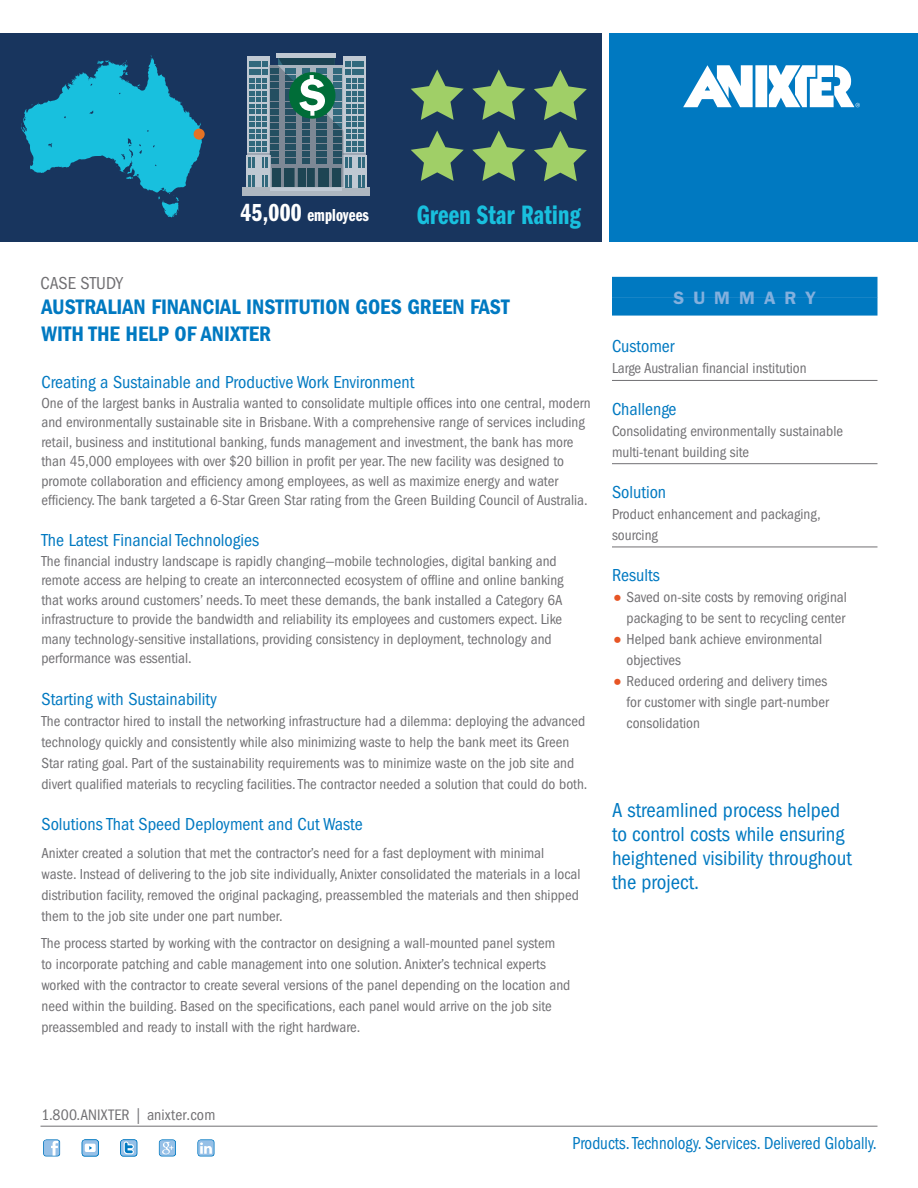
<style>
.page{position:relative;width:918px;height:1188px;background:#fff}
.page>*{position:absolute;margin:0;border:0;box-sizing:border-box;transform-origin:0 0}
.t1{font:27.6px "ITC Franklin Gothic Std Dm Cp";letter-spacing:.01em;color:#18c0de}
.t2{font:21.75px/27px "ITC Franklin Gothic Std Dm Cd";color:#0079c1}
.t3{font:condensed 21px/24px "ITC Franklin Gothic Std";color:#0079c1}
.t4{font:condensed 18px "ITC Franklin Gothic Std";color:#0079c1}
.t5{font:condensed 18px "ITC Franklin Gothic Std";color:#0079c1;scale:.93 1}
.t6{font:18px "ITC Franklin Gothic Std Dm Cp";letter-spacing:.01em;color:#fff}
.t7{font:condensed 18px "ITC Franklin Gothic Std";color:#717073}
.t8{font:600 18px "ITC Franklin Gothic Std";letter-spacing:.5em;color:#83b0de}
.t9{font:condensed 15.75px "ITC Franklin Gothic Std";letter-spacing:.01em;color:#717073}
.t10{font:condensed 15px/21px "ITC Franklin Gothic Std";color:#717073}
.s1{font-size:25.5px}
.s2{font-family:"ITC Franklin Gothic Std Hvy";font-stretch:normal;font-size:18px;color:#e75525}
</style>
<div class="page">
<hr style="left:40px;top:1126px;width:838px;height:1px;background:#717073">
<svg style="left:43px;top:1139px;width:17px;height:18px"></svg>
<svg style="left:120px;top:1139px;width:17px;height:18px"></svg>
<svg style="left:82px;top:1139px;width:17px;height:18px"></svg>
<svg style="left:159px;top:1139px;width:17px;height:18px"></svg>
<svg style="left:197px;top:1139px;width:18px;height:18px"></svg>
<div style="left:609px;top:34px;width:309px;height:208px;background:#0079c1"></div>
<div style="left:755px;top:65px;width:12px;height:42px;background:#fff"></div>
<svg style="left:683px;top:65px;width:70px;height:42px"></svg>
<svg style="left:769px;top:65px;width:91px;height:42px"></svg>
<div style="left:0;top:34px;width:602px;height:208px;background:#18355e"></div>
<svg style="left:21px;top:55px;width:181px;height:162px"></svg>
<hr style="left:277px;top:53px;width:59px;height:4px;background:#c0c9d3">
<div style="left:246px;top:155px;width:25px;height:32px;background:#c0c9d3"></div>
<div style="left:243px;top:187px;width:127px;height:9px;background:#aeb7c0"></div>
<div style="left:342px;top:155px;width:25px;height:32px;background:#c0c9d3"></div>
<hr style="left:271px;top:187px;width:71px;height:4px;background:#c0c9d3">
<svg style="left:247px;top:57px;width:119px;height:130px"></svg>
<svg style="left:193px;top:128px;width:12px;height:12px"></svg>
<svg style="left:472px;top:131px;width:53px;height:50px"></svg>
<svg style="left:411px;top:131px;width:53px;height:50px"></svg>
<svg style="left:534px;top:131px;width:53px;height:50px"></svg>
<svg style="left:472px;top:70px;width:53px;height:50px"></svg>
<svg style="left:411px;top:70px;width:53px;height:50px"></svg>
<svg style="left:534px;top:70px;width:53px;height:50px"></svg>
<div style="left:612px;top:277px;width:266px;height:21px;background:#0079c1"></div>
<div style="left:612px;top:298px;width:266px;height:18px;background:#0079c1"></div>
<hr style="left:612px;top:380px;width:266px;height:1px;background:#717073">
<hr style="left:612px;top:463px;width:266px;height:1px;background:#717073">
<hr style="left:612px;top:547px;width:266px;height:1px;background:#717073">
<p class="t6" style="left:240px;top:205px;width:130px"><span class="s1">45,000</span> employees</p>
<h1 class="t1" style="left:417px;top:200px;width:166px">Green Star Rating</h1>
<p class="t7" style="left:40px;top:273px;width:84px">CASE STUDY</p>
<h2 class="t2" style="left:41px;top:293px;width:470px">AUSTRALIAN FINANCIAL INSTITUTION GOES GREEN FAST<br>WITH THE HELP OF ANIXTER</h2>
<p class="t4" style="left:41px;top:372px;width:374px">Creating a Sustainable and Productive Work Environment</p>
<p class="t10" style="left:41px;top:393px;width:551px;line-height:19.5px">One of the largest banks in Australia wanted to consolidate multiple offices into one central, modern and environmentally sustainable site in Brisbane. With a comprehensive range of services including retail, business and institutional banking, funds management and investment, the bank has more than 45,000 employees with over $20 billion in profit per year. The new facility was designed to promote collaboration and efficiency among employees, as well as maximize energy and water efficiency. The bank targeted a 6-Star Green Star rating from the Green Building Council of Australia.</p>
<p class="t4" style="left:41px;top:530px;width:219px">The Latest Financial Technologies</p>
<p class="t10" style="left:41px;top:551px;width:524px;line-height:19.5px">The financial industry landscape is rapidly changing—mobile technologies, digital banking and remote access are helping to create an interconnected ecosystem of offline and online banking that works around customers’ needs. To meet these demands, the bank installed a Category 6A infrastructure to provide the bandwidth and reliability its employees and customers expect. Like many technology-sensitive installations, providing consistency in deployment, technology and performance was essential.</p>
<p class="t4" style="left:41px;top:689px;width:177px">Starting with Sustainability</p>
<p class="t10" style="left:41px;top:710px;width:548px">The contractor hired to install the networking infrastructure had a dilemma: deploying the advanced technology quickly and consistently while also minimizing waste to help the bank meet its Green Star rating goal. Part of the sustainability requirements was to minimize waste on the job site and divert qualified materials to recycling facilities. The contractor needed a solution that could do both.</p>
<p class="t4" style="left:41px;top:814px;width:323px">Solutions That Speed Deployment and Cut Waste</p>
<p class="t10" style="left:41px;top:842px;width:541px">Anixter created a solution that met the contractor’s need for a fast deployment with minimal waste. Instead of delivering to the job site individually, Anixter consolidated the materials in a local distribution facility, removed the original packaging, preassembled the materials and then shipped them to the job site under one part number.</p>
<p class="t10" style="left:41px;top:933px;width:530px">The process started by working with the contractor on designing a wall-mounted panel system<br>to incorporate patching and cable management into one solution. Anixter’s technical experts worked with the contractor to create several versions of the panel depending on the location and need within the building. Based on the specifications, each panel would arrive on the job site preassembled and ready to install with the right hardware.</p>
<p class="t8" style="left:674px;top:287px;width:144px">SUMMARY</p>
<p class="t4" style="left:612px;top:336px;width:64px">Customer</p>
<p class="t10" style="left:612px;top:358px;width:196px">Large Australian financial institution</p>
<p class="t4" style="left:612px;top:398px;width:66px">Challenge</p>
<p class="t10" style="left:612px;top:420px;width:233px">Consolidating environmentally sustainable multi-tenant building site</p>
<p class="t4" style="left:612px;top:482px;width:56px">Solution</p>
<p class="t10" style="left:612px;top:503px;width:210px">Product enhancement and packaging, sourcing</p>
<p class="t4" style="left:612px;top:565px;width:49px">Results</p>
<p class="t10" style="left:612px;top:587px;width:236px;text-align:right"><span class="s2">•</span> Saved on-site costs by removing original packaging to be sent to recycling center</p>
<p class="t10" style="left:627px;top:629px;width:197px;text-indent:-15px"><span class="s2">•</span> Helped bank achieve environmental objectives</p>
<p class="t10" style="left:627px;top:671px;width:204px;text-align:justify;text-indent:-15px"><span class="s2">•</span> Reduced ordering and delivery times for customer with single part-number consolidation</p>
<h3 class="t3" style="left:612px;top:798px;width:241px">A streamlined process helped to control costs while ensuring heightened visibility throughout the project.</h3>
<p class="t9" style="left:41px;top:1106px;width:175px">1.800.ANIXTER | anixter.com</p>
<p class="t5" style="left:572px;top:1133px;width:329px">Products. Technology. Services. Delivered Globally.</p>
</div>
